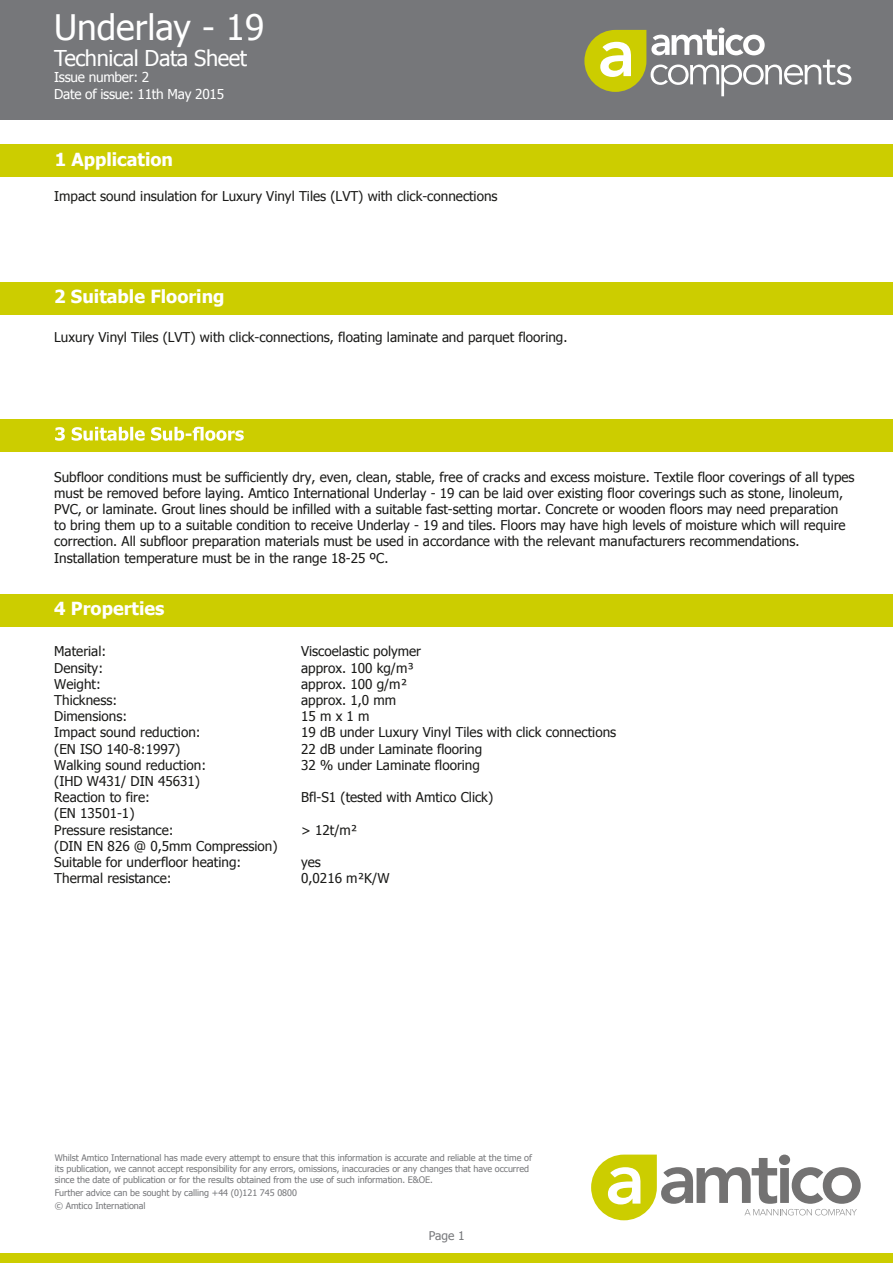
<style>
.page{position:relative;width:893px;height:1263px;background:#fff}
.page>*{position:absolute;margin:0;border:0;box-sizing:border-box;transform-origin:0 0}
.t1{font:35.1px "Tahoma";color:#fff}
.t2{font:21.75px "Tahoma";letter-spacing:-.02em;color:#fff}
.t3{font:700 18px "Tahoma";color:#fff}
.t4{font:13.65px/16.4px "Tahoma";letter-spacing:-.02em;color:#fff}
.t5{font:13.5px/16.2px "Tahoma";color:#1a1a18}
.t6{font:12px "Tahoma";color:#76777a}
.t7{font:9px/10.8px "Tahoma";letter-spacing:-.005em;color:#76777a}
</style>
<div class="page">
<div style="left:0;top:0;width:893px;height:119px;background:#76777a"></div>
<div style="left:0;top:144px;width:893px;height:32px;background:#cccd00"></div>
<div style="left:0;top:282px;width:893px;height:32px;background:#cccd00"></div>
<div style="left:0;top:420px;width:893px;height:32px;background:#cccd00"></div>
<div style="left:0;top:594px;width:893px;height:32px;background:#cccd00"></div>
<svg style="left:55px;top:427px;width:189px;height:14px"></svg>
<div style="left:0;top:1252px;width:893px;height:11px;background:#cccd00"></div>
<svg style="left:591px;top:1154px;width:270px;height:66px"></svg>
<svg style="left:584px;top:27px;width:267px;height:69px"></svg>
<h1 class="t1" style="left:54px;top:5px;width:211px">Underlay - 19</h1>
<h2 class="t2" style="left:54px;top:44px;width:194px">Technical Data Sheet</h2>
<p class="t4" style="left:54px;top:69px;width:171px">Issue number: 2<br>Date of issue: 11th May 2015</p>
<h3 class="t3" style="left:55px;top:148px;width:120px">1 Application</h3>
<p class="t5" style="left:54px;top:188px;width:445px">Impact sound insulation for Luxury Vinyl Tiles (LVT) with click-connections</p>
<h3 class="t3" style="left:54px;top:285px;width:172px">2 Suitable Flooring</h3>
<p class="t5" style="left:54px;top:329px;width:515px">Luxury Vinyl Tiles (LVT) with click-connections, floating laminate and parquet flooring.</p>
<p class="t5" style="left:54px;top:468px;width:802px">Subfloor conditions must be sufficiently dry, even, clean, stable, free of cracks and excess moisture. Textile floor coverings of all types must be removed before laying. Amtico International Underlay - 19 can be laid over existing floor coverings such as stone, linoleum, PVC, or laminate. Grout lines should be infilled with a suitable fast-setting mortar. Concrete or wooden floors may need preparation<br>to bring them up to a suitable condition to receive Underlay - 19 and tiles. Floors may have high levels of moisture which will require correction. All subfloor preparation materials must be used in accordance with the relevant manufacturers recommendations.<br>Installation temperature must be in the range 18-25 ºC.</p>
<h3 class="t3" style="left:54px;top:597px;width:112px">4 Properties</h3>
<p class="t5" style="left:54px;top:643px;width:54px">Material:</p>
<p class="t5" style="left:301px;top:643px;width:121px">Viscoelastic polymer</p>
<p class="t5" style="left:54px;top:659px;width:50px">Density:</p>
<p class="t5" style="left:301px;top:659px;width:114px">approx. 100 kg/m³</p>
<p class="t5" style="left:54px;top:675px;width:48px">Weight:</p>
<p class="t5" style="left:301px;top:675px;width:108px">approx. 100 g/m²</p>
<p class="t5" style="left:54px;top:691px;width:64px">Thickness:</p>
<p class="t5" style="left:301px;top:691px;width:96px">approx. 1,0 mm</p>
<p class="t5" style="left:54px;top:708px;width:74px">Dimensions:</p>
<p class="t5" style="left:301px;top:708px;width:70px">15 m x 1 m</p>
<p class="t5" style="left:54px;top:724px;width:148px">Impact sound reduction:</p>
<p class="t5" style="left:301px;top:724px;width:317px">19 dB under Luxury Vinyl Tiles with click connections</p>
<p class="t5" style="left:54px;top:740px;width:128px">(EN ISO 140-8:1997)</p>
<p class="t5" style="left:301px;top:740px;width:182px">22 dB under Laminate flooring</p>
<p class="t5" style="left:54px;top:756px;width:153px">Walking sound reduction:</p>
<p class="t5" style="left:301px;top:756px;width:180px">32 % under Laminate flooring</p>
<p class="t5" style="left:54px;top:772px;width:147px">(IHD W431/ DIN 45631)<br>Reaction to fire:</p>
<p class="t5" style="left:301px;top:789px;width:194px">Bfl-S1 (tested with Amtico Click)</p>
<p class="t5" style="left:54px;top:805px;width:121px">(EN 13501-1)<br>Pressure resistance:</p>
<p class="t5" style="left:54px;top:837px;width:225px">(DIN EN 826 @ 0,5mm Compression)<br>Suitable for underfloor heating:</p>
<p class="t5" style="left:301px;top:821px;width:58px">&gt; 12t/m²</p>
<p class="t5" style="left:301px;top:853px;width:21px">yes</p>
<p class="t5" style="left:54px;top:870px;width:119px">Thermal resistance:</p>
<p class="t5" style="left:301px;top:870px;width:90px">0,0216 m²K/W</p>
<p class="t7" style="left:55px;top:1152px;width:479px">Whilst Amtico International has made every attempt to ensure that this information is accurate and reliable at the time of its publication, we cannot accept responsibility for any errors, omissions, inaccuracies or any changes that have occurred since the date of publication or for the results obtained from the use of such information. E&amp;OE.</p>
<p class="t7" style="left:55px;top:1186px;width:244px;line-height:12.9px">Further advice can be sought by calling +44 (0)121 745 0800 © Amtico International</p>
<p class="t6" style="left:429px;top:1227px;width:37px">Page 1</p>
</div>
